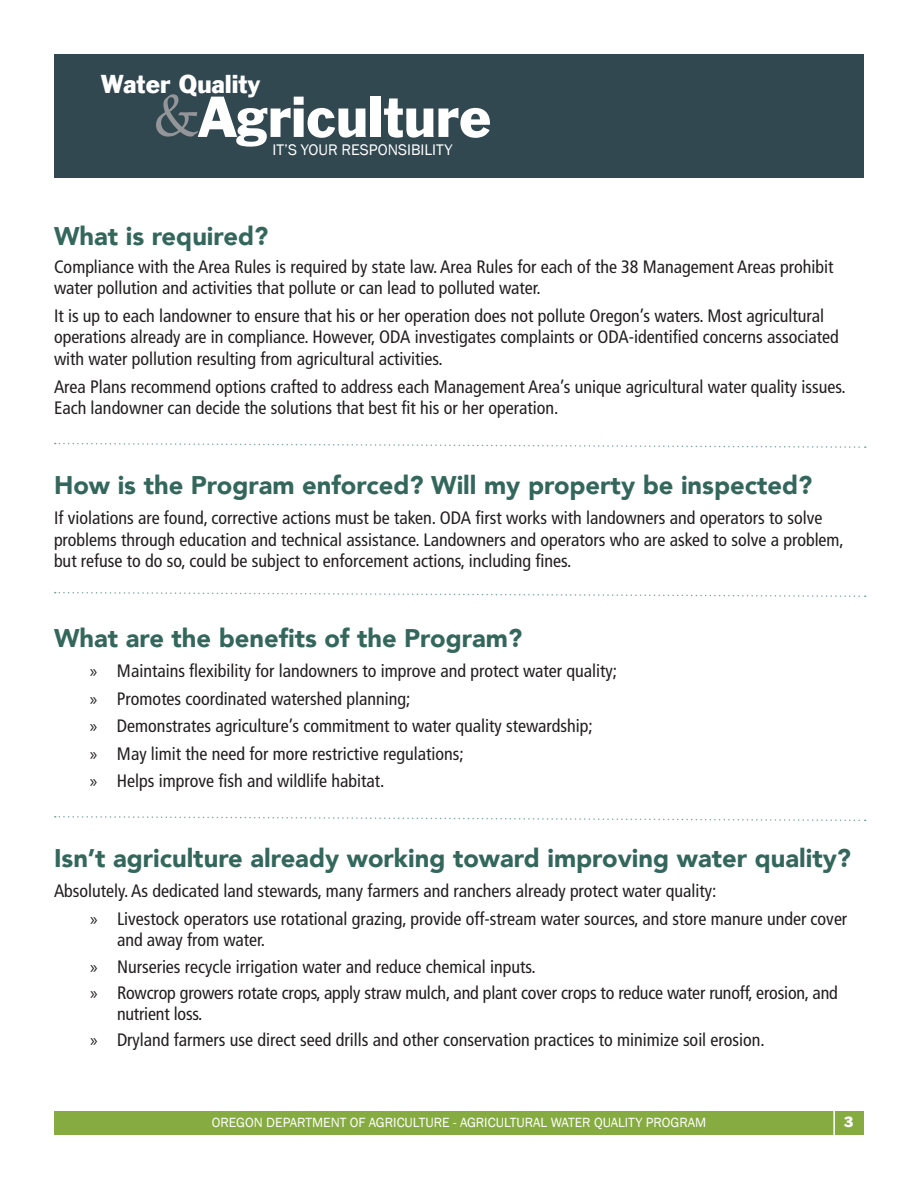
<style>
.page{position:relative;width:918px;height:1188px;background:#fff}
.page>*{position:absolute;margin:0;border:0;box-sizing:border-box;transform-origin:0 0}
.t1{font:59.25px "Book Antiqua";color:#939598}
.t2{font:52.95px "Franklin Gothic";color:#fff}
.t3{font:900 25.5px "Avenir";color:#34675c}
.t4{font:23.7px "Franklin Gothic";color:#fff}
.t5{font:condensed 18px/21.6px "Frutiger LT Std";color:#231f20}
.t6{font:15.75px "Franklin Gothic";color:#fff}
.t7{font:13.8px "Franklin Gothic";color:#fff}
.t8{font:13.8px "Franklin Gothic";color:#fff}
.s1{font-family:"Myriad Pro";font-stretch:normal}
</style>
<div class="page">
<svg style="left:55px;top:442px;width:811px;height:6px"></svg>
<svg style="left:55px;top:591px;width:811px;height:6px"></svg>
<svg style="left:55px;top:816px;width:811px;height:6px"></svg>
<div style="left:54px;top:54px;width:810px;height:124px;background:#324851"></div>
<div style="left:54px;top:1111px;width:810px;height:23px;background:#86ac41"></div>
<hr style="left:833px;top:1106px;width:2px;height:29px;background:#fff">
<h3 class="t4" style="left:101px;top:69px;width:161px">Water Quality</h3>
<h2 class="t2" style="left:199px;top:82px;width:293px">Agriculture</h2>
<h1 class="t1" style="left:153px;top:79px;width:48px">&amp;</h1>
<p class="t6" style="left:273px;top:140px;width:182px">IT’S YOUR RESPONSIBILITY</p>
<h3 class="t3" style="left:54px;top:214px;width:216px">What is required?</h3>
<p class="t5" style="left:54px;top:256px;width:781px">Compliance with the Area Rules is required by state law. Area Rules for each of the 38 Management Areas prohibit water pollution and activities that pollute or can lead to polluted water.</p>
<p class="t5" style="left:54px;top:305px;width:786px">It is up to each landowner to ensure that his or her operation does not pollute Oregon’s waters. Most agricultural operations already are in compliance. However, ODA investigates complaints or ODA-identified concerns associated with water pollution resulting from agricultural activities.</p>
<p class="t5" style="left:54px;top:376px;width:793px">Area Plans recommend options crafted to address each Management Area’s unique agricultural water quality issues.<br>Each landowner can decide the solutions that best fit his or her operation.</p>
<h3 class="t3" style="left:54px;top:463px;width:760px">How is the Program enforced? Will my property be inspected?</h3>
<p class="t5" style="left:54px;top:507px;width:791px">If violations are found, corrective actions must be taken. ODA first works with landowners and operators to solve problems through education and technical assistance. Landowners and operators who are asked to solve a problem, but refuse to do so, could be subject to enforcement actions, including fines.</p>
<h3 class="t3" style="left:54px;top:616px;width:470px">What are the benefits of the Program?</h3>
<p class="t5" style="left:90px;top:657px;width:529px;line-height:27.6px"><span class="s1">»</span> Maintains flexibility for landowners to improve and protect water quality; <span class="s1">»</span> Promotes coordinated watershed planning;<br><span class="s1">»</span> Demonstrates agriculture’s commitment to water quality stewardship;<br><span class="s1">»</span> May limit the need for more restrictive regulations;<br><span class="s1">»</span> Helps improve fish and wildlife habitat.</p>
<h3 class="t3" style="left:54px;top:836px;width:799px">Isn’t agriculture already working toward improving water quality?</h3>
<p class="t5" style="left:90px;top:877px;width:759px;line-height:27.6px;text-indent:-36px">Absolutely. As dedicated land stewards, many farmers and ranchers already protect water quality:<br><span class="s1">»</span> Livestock operators use rotational grazing, provide off-stream water sources, and store manure under cover</p>
<p class="t5" style="left:90px;top:927px;width:749px;line-height:26.1px;text-indent:27px">and away from water.<br><span class="s1">»</span> Nurseries recycle irrigation water and reduce chemical inputs.<br><span class="s1">»</span> Rowcrop growers rotate crops, apply straw mulch, and plant cover crops to reduce water runoff, erosion, and</p>
<p class="t5" style="left:90px;top:1001px;width:676px;line-height:26.1px;text-indent:27px">nutrient loss.<br><span class="s1">»</span> Dryland farmers use direct seed drills and other conservation practices to minimize soil erosion.</p>
<p class="t7" style="left:212px;top:1114px;width:496px">OREGON DEPARTMENT OF AGRICULTURE - AGRICULTURAL WATER QUALITY PROGRAM</p>
<p class="t8" style="left:844px;top:1113px;width:11px">3</p>
</div>
